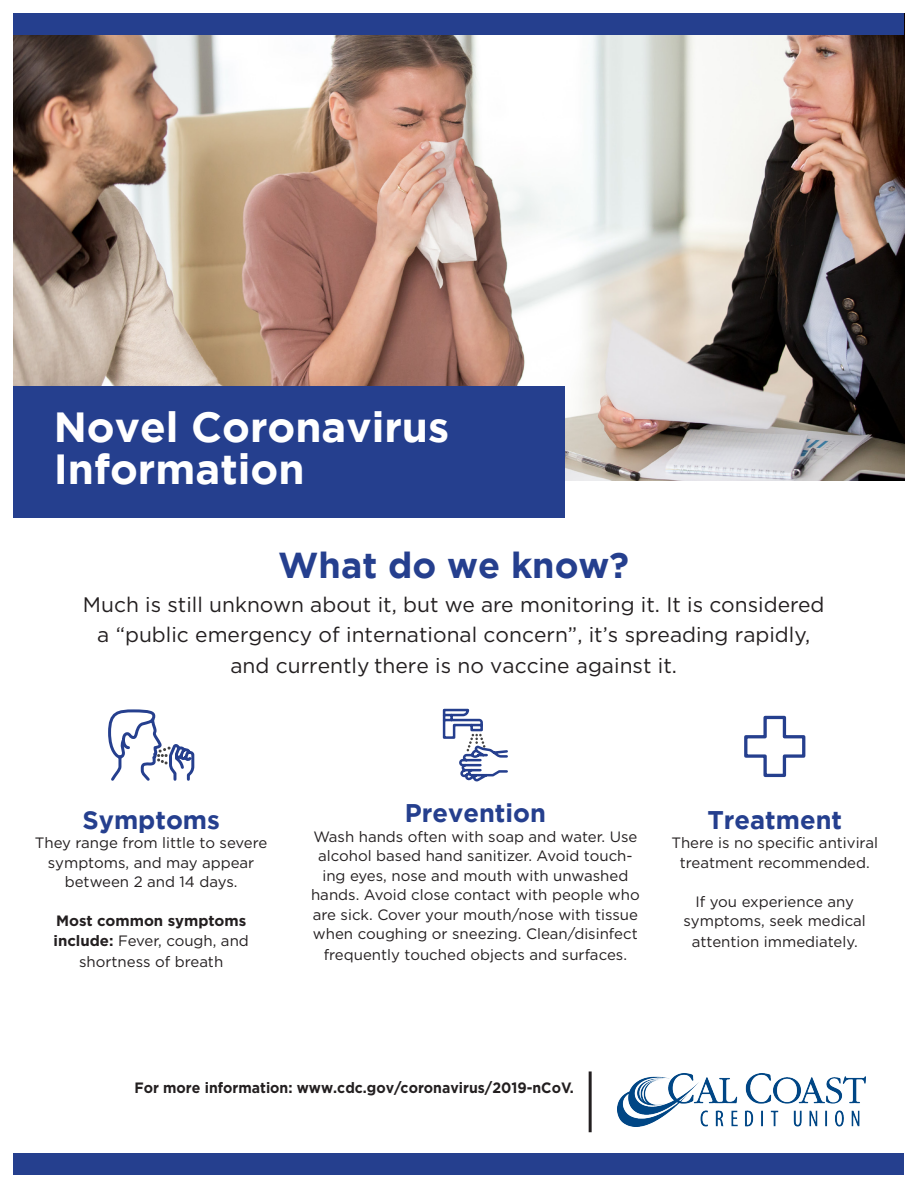
<style>
.page{position:relative;width:918px;height:1188px;background:#fff}
.page>*{position:absolute;margin:0;border:0;box-sizing:border-box;transform-origin:0 0}
.t1{font:700 42px/42px "Gotham";color:#fff}
.t2{font:700 36px "Gotham";color:#253f8e}
.t3{font:700 25.5px "Gotham";color:#253f8e}
.t4{font:21px/30px "Gotham";color:#231f20;text-align:center}
.t5{font:15px/19.5px "Gotham";color:#231f20;text-align:center}
.t6{font:700 15px "Gotham";color:#231f20;scale:.94 1}
.t7{font:700 15px/19.5px "Gotham";color:#231f20}
.s1{font-weight:400}
</style>
<div class="page">
<div style="left:14px;top:1153px;width:890px;height:21px;background:#253f8e"></div>
<hr style="left:589px;top:1071px;width:3px;height:61px;background:#231f20">
<img style="left:14px;top:35px;width:890px;height:446px">
<div style="left:14px;top:14px;width:890px;height:21px;background:#253f8e"></div>
<div style="left:14px;top:387px;width:551px;height:131px;background:#253f8e"></div>
<svg style="left:108px;top:709px;width:87px;height:72px"></svg>
<svg style="left:442px;top:708px;width:66px;height:74px"></svg>
<svg style="left:744px;top:715px;width:62px;height:63px"></svg>
<img style="left:617px;top:1073px;width:248px;height:53px">
<p class="t1" style="left:54px;top:405px;width:397px">Novel Coronavirus<br>Information</p>
<h1 class="t2" style="left:278px;top:544px;width:352px">What do we know?</h1>
<h2 class="t4" style="left:83px;top:590px;width:743px">Much is still unknown about it, but we are monitoring it. It is considered a “public emergency of international concern”, it’s spreading rapidly, and currently there is no vaccine against it.</h2>
<h2 class="t3" style="left:82px;top:805px;width:139px">Symptoms</h2>
<p class="t5" style="left:35px;top:833px;width:234px">They range from little to severe symptoms, and may appear between 2 and 14 days.</p>
<p class="t7" style="left:54px;top:911px;width:197px">Most common symptoms include: <span class="s1">Fever, cough, and</span></p>
<p class="t5" style="left:79px;top:951px;width:146px">shortness of breath</p>
<h2 class="t3" style="left:405px;top:798px;width:143px">Prevention</h2>
<p class="t5" style="left:311px;top:826px;width:330px">Wash hands often with soap and water. Use alcohol based hand sanitizer. Avoid touch&shy;ing eyes, nose and mouth with unwashed hands. Avoid close contact with people who are sick. Cover your mouth/nose with tissue when coughing or sneezing. Clean/disinfect</p>
<p class="t5" style="left:324px;top:945px;width:305px">frequently touched objects and surfaces.</p>
<h2 class="t3" style="left:707px;top:805px;width:136px">Treatment</h2>
<p class="t5" style="left:672px;top:833px;width:208px">There is no specifc antiviral treatment recommended.</p>
<p class="t5" style="left:684px;top:891px;width:184px">If you experience any symptoms, seek medical</p>
<p class="t5" style="left:692px;top:932px;width:167px">attention immediately.</p>
<p class="t6" style="left:134px;top:1078px;width:469px">For more information: www.cdc.gov/coronavirus/2019-nCoV.</p>
</div>
